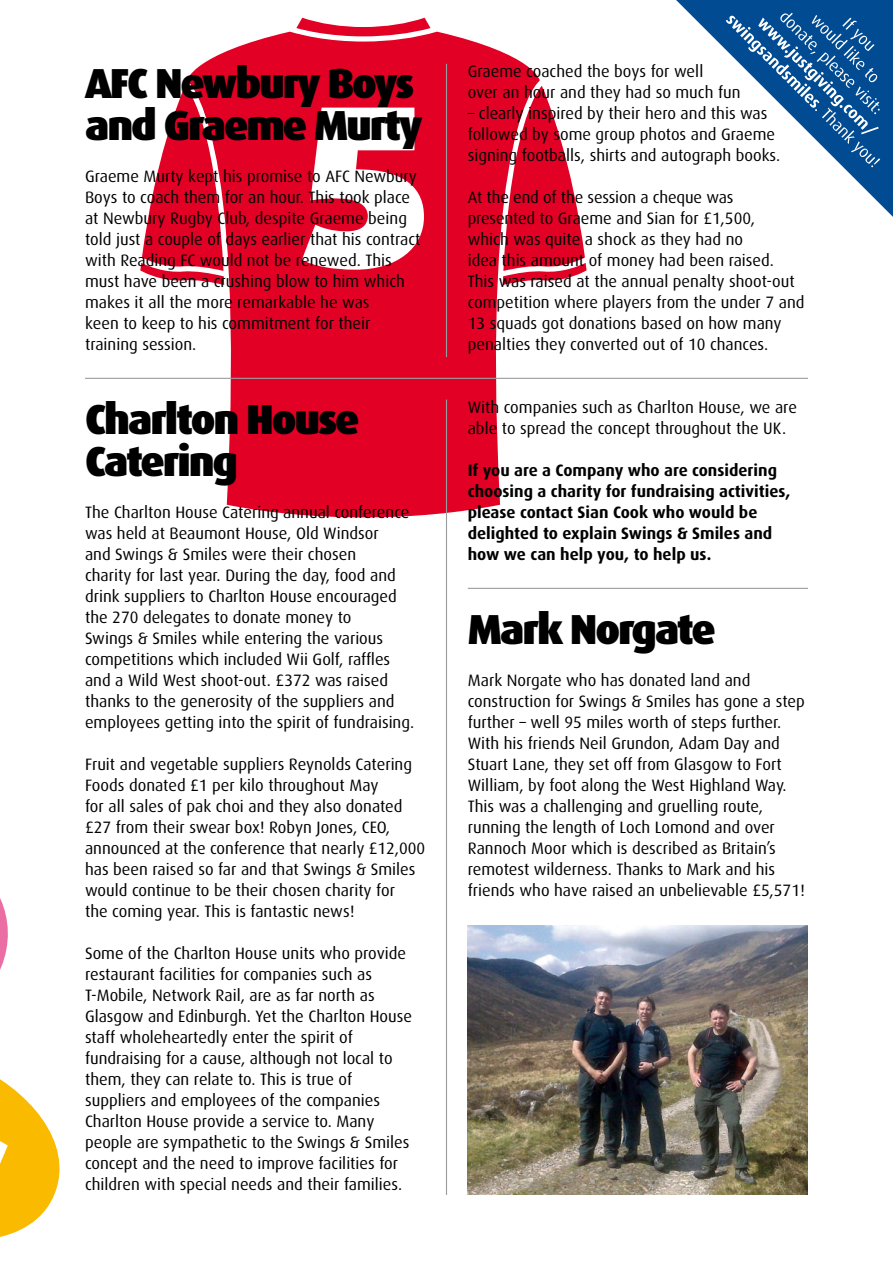
<style>
.page{position:relative;width:893px;height:1263px;background:#fff}
.page>*{position:absolute;margin:0;border:0;box-sizing:border-box;transform-origin:0 0}
.t1{font:900 232.2px "Dax";color:#fff}
.t2{font:900 42px/42px "Dax";letter-spacing:-.05em;color:#000}
.t3{font:16.5px/21px "Dax";color:#000}
.t4{font:700 16.5px/21px "Dax";color:#000}
</style>
<div class="page">
<svg style="left:0;top:898px;width:60px;height:339px"></svg>
<svg style="left:187px;top:32px;width:353px;height:485px;fill:#e20025"></svg>
<svg style="left:140px;top:86px;width:84px;height:199px"></svg>
<svg style="left:503px;top:86px;width:84px;height:199px"></svg>
<svg style="left:296px;top:18px;width:134px;height:18px"></svg>
<hr style="left:446px;top:64px;width:1px;height:293px;background:#9c9d9f">
<hr style="left:85px;top:378px;width:723px;height:1px;background:#9c9d9f">
<hr style="left:446px;top:400px;width:1px;height:795px;background:#9c9d9f">
<svg style="left:676px;top:0;width:217px;height:217px"></svg>
<svg style="left:726px;top:13px;width:154px;height:154px"></svg>
<hr style="left:468px;top:588px;width:340px;height:1px;background:#9c9d9f">
<img style="left:468px;top:926px;width:340px;height:269px">
<h2 class="t2" style="left:85px;top:62px;width:339px">AFC Newbury Boys and Graeme Murty</h2>
<p class="t3" style="left:85px;top:166px;width:337px">Graeme Murty kept his promise to AFC Newbury Boys to coach them for an hour. This took place at Newbury Rugby Club, despite Graeme being told just a couple of days earlier that his contract with Reading FC would not be renewed. This must have been a crushing blow to him which makes it all the more remarkable he was<br>keen to keep to his commitment for their training session.</p>
<h1 class="t1" style="left:296px;top:53px;width:141px">5</h1>
<h2 class="t2" style="left:85px;top:398px;width:276px">Charlton House<br>Catering</h2>
<p class="t3" style="left:85px;top:502px;width:331px">The Charlton House Catering annual conference was held at Beaumont House, Old Windsor<br>and Swings &amp; Smiles were their chosen<br>charity for last year. During the day, food and drink suppliers to Charlton House encouraged the 270 delegates to donate money to<br>Swings &amp; Smiles while entering the various competitions which included Wii Golf, raffles and a Wild West shoot-out. £372 was raised thanks to the generosity of the suppliers and employees getting into the spirit of fundraising.</p>
<p class="t3" style="left:85px;top:754px;width:342px">Fruit and vegetable suppliers Reynolds Catering Foods donated £1 per kilo throughout May<br>for all sales of pak choi and they also donated £27 from their swear box! Robyn Jones, CEO, announced at the conference that nearly £12,000 has been raised so far and that Swings &amp; Smiles would continue to be their chosen charity for<br>the coming year. This is fantastic news!</p>
<p class="t3" style="left:85px;top:943px;width:329px">Some of the Charlton House units who provide restaurant facilities for companies such as T-Mobile, Network Rail, are as far north as Glasgow and Edinburgh. Yet the Charlton House staff wholeheartedly enter the spirit of fundraising for a cause, although not local to them, they can relate to. This is true of suppliers and employees of the companies Charlton House provide a service to. Many people are sympathetic to the Swings &amp; Smiles concept and the need to improve facilities for children with special needs and their families.</p>
<p class="t3" style="left:468px;top:60px;width:274px">Graeme coached the boys for well<br>over an hour and they had so much fun</p>
<p class="t3" style="left:468px;top:102px;width:314px">– clearly inspired by their hero and this was followed by some group photos and Graeme signing footballs, shirts and autograph books.</p>
<p class="t3" style="left:468px;top:186px;width:338px">At the end of the session a cheque was presented to Graeme and Sian for £1,500,<br>which was quite a shock as they had no<br>idea this amount of money had been raised.<br>This was raised at the annual penalty shoot-out competition where players from the under 7 and 13 squads got donations based on how many penalties they converted out of 10 chances.</p>
<p class="t3" style="left:468px;top:396px;width:331px">With companies such as Charlton House, we are able to spread the concept throughout the UK.</p>
<p class="t4" style="left:468px;top:459px;width:324px">If you are a Company who are considering choosing a charity for fundraising activities, please contact Sian Cook who would be delighted to explain Swings &amp; Smiles and how we can help you, to help us.</p>
<h2 class="t2" style="left:468px;top:608px;width:250px">Mark Norgate</h2>
<p class="t3" style="left:468px;top:669px;width:339px">Mark Norgate who has donated land and construction for Swings &amp; Smiles has gone a step further – well 95 miles worth of steps further.<br>With his friends Neil Grundon, Adam Day and Stuart Lane, they set off from Glasgow to Fort William, by foot along the West Highland Way.<br>This was a challenging and gruelling route, running the length of Loch Lomond and over Rannoch Moor which is described as Britain’s remotest wilderness. Thanks to Mark and his friends who have raised an unbelievable £5,571!</p>
</div>
